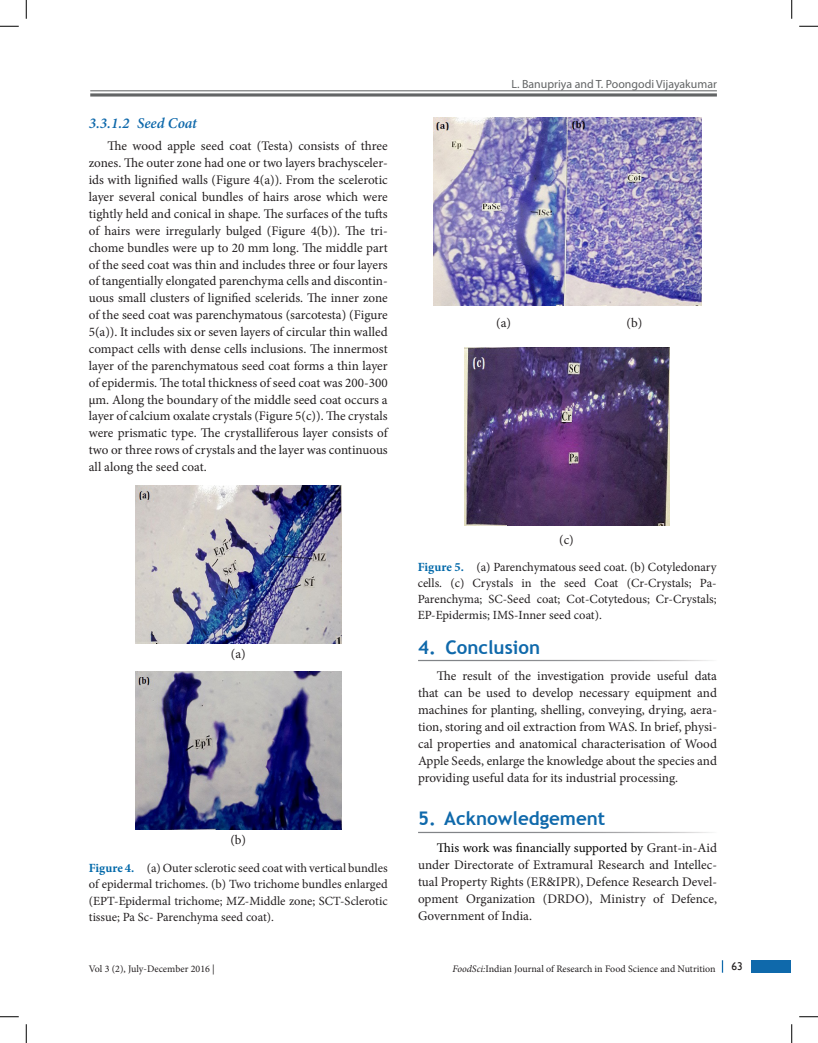
<style>
.page{position:relative;width:818px;height:1043px;background:#fff}
.page>*{position:absolute;margin:0;border:0;box-sizing:border-box;transform-origin:0 0}
.t1{font:700 18.75px "Trebuchet MS";color:#0f69ab}
.t2{font:italic 600 15px "Minion Pro";color:#0f69ab}
.Text{font:13.12px/16.9px "Minion Pro";color:#231f20;text-align:justify}
.Table_Title{font:13.12px "Minion Pro";color:#231f20}
.Fig_cap{font:12.5px/16.2px "Minion Pro";color:#231f20;text-align:justify}
.t3{font:11.88px "Myriad Pro";color:#626465}
.t4{font:11.25px "Gill Sans";color:#231f20}
.t5{font:10px "Minion Pro";color:#231f20}
.s1{font-weight:700;color:#0068a9}
.s2{color:#000}
.s3{font-style:italic}
</style>
<div class="page">
<hr style="left:90px;top:90px;width:626px;height:1px;background:#626465">
<svg style="left:90px;top:93px;width:626px;height:4px;background:#838586"></svg>
<div style="left:751px;top:960px;width:39px;height:12px;background:#0f69ab"></div>
<svg style="left:721px;top:960px;width:2px;height:12px"></svg>
<img style="left:135px;top:485px;width:206px;height:158px">
<img style="left:135px;top:672px;width:206px;height:157px">
<img style="left:434px;top:118px;width:267px;height:188px">
<img style="left:465px;top:348px;width:204px;height:177px">
<svg style="left:0;top:25px;width:19px;height:2px"></svg>
<svg style="left:799px;top:25px;width:19px;height:2px"></svg>
<svg style="left:0;top:1016px;width:19px;height:1px"></svg>
<svg style="left:799px;top:1016px;width:19px;height:1px"></svg>
<svg style="left:25px;top:0;width:2px;height:19px"></svg>
<svg style="left:25px;top:1024px;width:2px;height:18px"></svg>
<svg style="left:791px;top:0;width:1px;height:19px"></svg>
<svg style="left:791px;top:1024px;width:1px;height:18px"></svg>
<h3 class="t2" style="left:89px;top:113px;width:110px">3.3.1.2 Seed Coat</h3>
<p class="Text" style="left:89px;top:138px;width:300px;text-indent:19px">The wood apple seed coat (Testa) consists of three zones. The outer zone had one or two layers brachysceler&shy;ids with lignified walls (Figure 4(a)). From the scelerotic layer several conical bundles of hairs arose which were tightly held and conical in shape. The surfaces of the tufts of hairs were irregularly bulged (Figure 4(b)). The tri&shy;chome bundles were up to 20 mm long. The middle part of the seed coat was thin and includes three or four layers of tangentially elongated parenchyma cells and discontin&shy;uous small clusters of lignified scelerids. The inner zone of the seed coat was parenchymatous (sarcotesta) (Figure 5(a)). It includes six or seven layers of circular thin walled compact cells with dense cells inclusions. The innermost layer of the parenchymatous seed coat forms a thin layer of epidermis. The total thickness of seed coat was 200-300 µm. Along the boundary of the middle seed coat occurs a layer of calcium oxalate crystals (Figure 5(c)). The crystals were prismatic type. The crystalliferous layer consists of two or three rows of crystals and the layer was continuous all along the seed coat.</p>
<p class="Table_Title" style="left:231px;top:645px;width:16px">(a)</p>
<p class="Table_Title" style="left:230px;top:830px;width:17px">(b)</p>
<p class="Fig_cap" style="left:89px;top:860px;width:300px"><span class="s1">Figure 4.</span> (a) Outer sclerotic seed coat with vertical bundles of epidermal trichomes. (b) Two trichome bundles enlarged (EPT-Epidermal trichome; MZ-Middle zone; SCT-Sclerotic tissue; Pa Sc- Parenchyma seed coat).</p>
<p class="t3" style="left:511px;top:76px;width:207px">L. Banupriya and T. Poongodi Vijayakumar</p>
<p class="Table_Title" style="left:496px;top:314px;width:16px">(a)</p>
<p class="Table_Title" style="left:626px;top:314px;width:17px">(b)</p>
<p class="Table_Title" style="left:559px;top:530px;width:16px">(c)</p>
<p class="Fig_cap" style="left:418px;top:558px;width:300px"><span class="s1">Figure 5.</span> (a) Parenchymatous seed coat. (b) Cotyledonary cells. (c) Crystals in the seed Coat (Cr-Crystals; Pa-Parenchyma; SC-Seed coat; Cot-Cotytedous; Cr-Crystals; EP-Epidermis; IMS-Inner seed coat).</p>
<h1 class="t1" style="left:418px;top:635px;width:123px">4. Conclusion</h1>
<p class="Text" style="left:418px;top:668px;width:300px;text-indent:19px">The result of the investigation provide useful data that can be used to develop necessary equipment and machines for planting, shelling, conveying, drying, aera&shy;tion, storing and oil extraction from WAS. In brief, physi&shy;cal properties and anatomical characterisation of Wood Apple Seeds, enlarge the knowledge about the species and providing useful data for its industrial processing.</p>
<h1 class="t1" style="left:418px;top:807px;width:189px">5. Acknowledgement</h1>
<p class="Text" style="left:418px;top:839px;width:300px;text-indent:19px"><span class="s2">This work was financially supported by</span> Grant-in-Aid under Directorate of Extramural Research and Intellec&shy;tual Property Rights (ER&amp;IPR), Defence Research Devel&shy;opment Organization (DRDO), Ministry of Defence, Government of India.</p>
<p class="t5" style="left:89px;top:962px;width:127px">Vol 3 (2), July-December 2016 |</p>
<p class="t5" style="left:452px;top:962px;width:264px"><span class="s3">FoodSci:</span>Indian Journal of Research in Food Science and Nutrition</p>
<p class="t4" style="left:731px;top:960px;width:13px">63</p>
</div>
